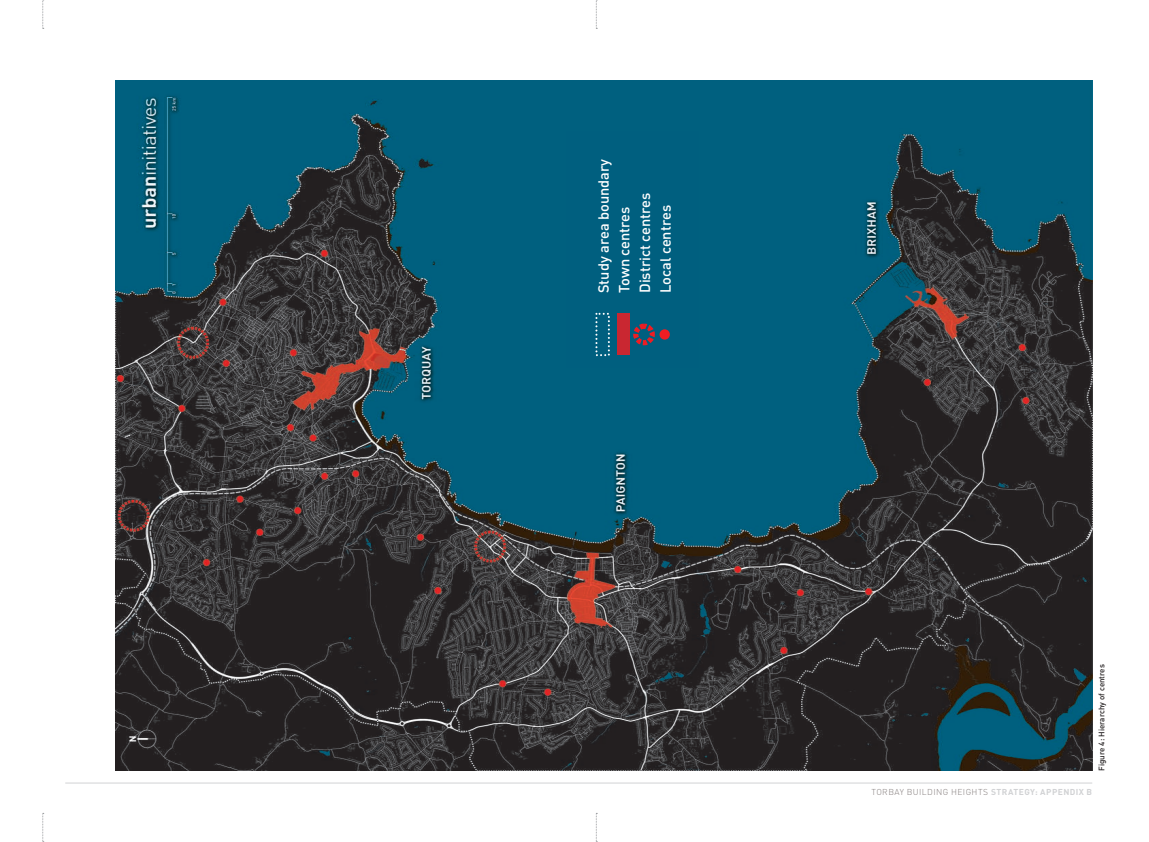
<style>
.page{position:relative;width:1149px;height:842px;background:#fff}
.page>*{position:absolute;margin:0;border:0;box-sizing:border-box;transform-origin:0 0}
.t1{font:500 14.6px/20.7px "DIN";color:#fff}
.t2{font:300 8.5px "DIN";letter-spacing:.05em;color:#837c7b}
._06_Caption__Text{font:500 8px "DIN";color:#231f20}
.s1{font-weight:700;color:#d1d2d4}
</style>
<div class="page">
<hr style="left:65px;top:783px;width:1026px;height:1px;background:#d1d2d4">
<svg style="left:596px;top:0;width:1px;height:29px"></svg>
<svg style="left:596px;top:813px;width:1px;height:29px"></svg>
<svg style="left:43px;top:0;width:1px;height:29px"></svg>
<svg style="left:43px;top:813px;width:1px;height:29px"></svg>
<img style="left:116px;top:81px;width:975px;height:690px">
<div style="left:566px;top:132px;width:132px;height:235px;background:#005f7f"></div>
<div style="left:617px;top:314px;width:12px;height:41px;background:#c92731"></div>
<div style="left:633px;top:324px;width:21px;height:21px;border:5px dashed #ee1d23;border-radius:50%"></div>
<div style="left:659px;top:329px;width:10px;height:11px;background:#ee1d23;border-radius:50%"></div>
<p class="t1" style="left:592px;top:293px;width:136px;rotate:-90deg">Study area boundary<br>Town centres<br>District centres<br>Local centres</p>
<p class="_06_Caption__Text" style="left:1096px;top:771px;width:108px;rotate:-90deg">Figure 4: Hierarchy of centres</p>
<p class="t2" style="left:871px;top:786px;width:222px">TORBAY BUILDING HEIGHTS <span class="s1">STRATEGY: APPENDIX B</span></p>
</div>
